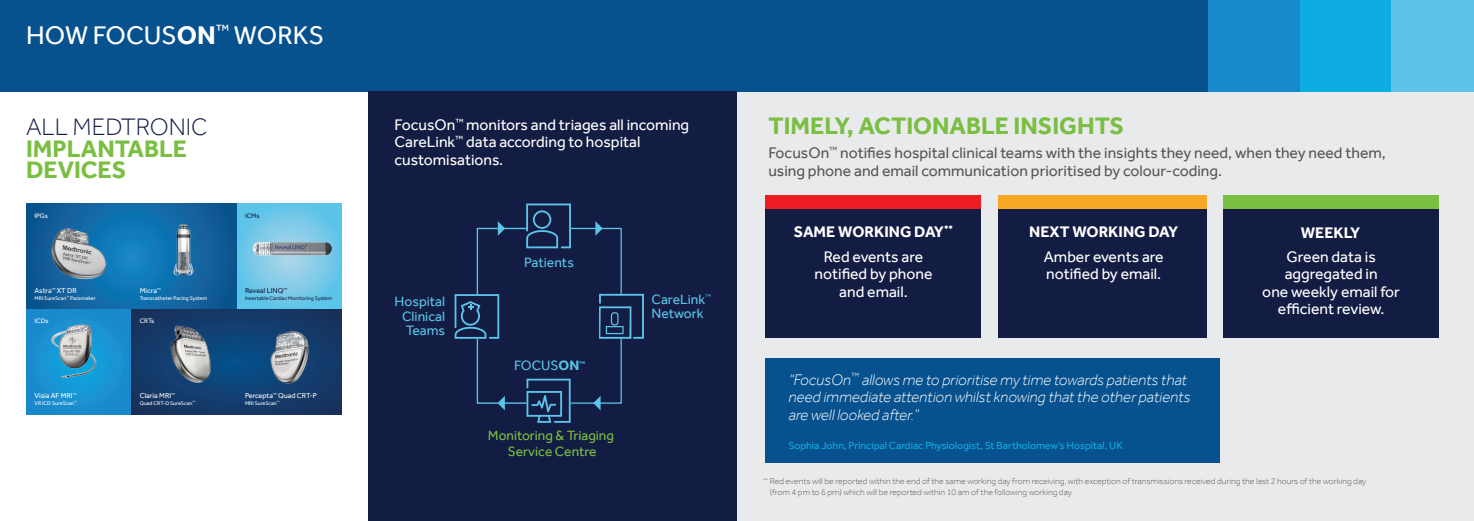
<style>
.page{position:relative;width:1474px;height:521px;background:#fff}
.page>*{position:absolute;margin:0;border:0;box-sizing:border-box;transform-origin:0 0}
.t1{font:26.25px "Effra";color:#fff}
.t2{font:700 24.5px/21.3px "Effra";color:#7abe42}
.t3{font:300 24.5px "Effra";color:#131c42}
.t4{font:15.75px/17.5px "Effra";color:#fff;text-align:center}
.t5{font:15.75px/17.5px "Effra";color:#57585a}
.t6{font:italic 300 15.75px/17.5px "Effra";color:#fff}
.t7{font:700 15.75px "Effra";color:#fff}
.t8{font:13.91px/14.5px "Effra";color:#5cc4e8;text-align:justify}
.t9{font:13.74px/15.8px "Effra";color:#7abe42;text-align:center}
.t10{font:10.5px "Effra";color:#0face3}
.t11{font:300 8.75px/10.5px "Effra";color:#57585a}
.t12{font:7.35px "Effra";color:#fff}
.t13{font:7.35px "Effra";color:#131c42}
.t14{font:6.65px "Effra";color:#fff}
.t15{font:6.65px "Effra";color:#131c42}
.t16{font:5.42px "Effra";color:#fff}
.t17{font:5.42px "Effra";color:#131c42}
.t18{font:4.02px "Effra";color:#5cc4e8}
.t19{font:700 4.02px "Effra";color:#5cc4e8}
.s1{font-weight:700}
</style>
<div class="page">
<div style="left:737px;top:0;width:736px;height:521px;background:#e9eaeb"></div>
<div style="left:0;top:0;width:737px;height:91px;background:#07528e"></div>
<div style="left:737px;top:0;width:736px;height:91px;background:#07528e"></div>
<div style="left:765px;top:358px;width:454px;height:104px;background:#07528e"></div>
<div style="left:1223px;top:209px;width:216px;height:129px;background:#131c42"></div>
<div style="left:1223px;top:195px;width:216px;height:14px;background:#7abe42"></div>
<div style="left:765px;top:209px;width:216px;height:129px;background:#131c42"></div>
<div style="left:765px;top:195px;width:216px;height:14px;background:#ee1d23"></div>
<div style="left:997px;top:209px;width:209px;height:129px;background:#131c42"></div>
<div style="left:997px;top:195px;width:209px;height:14px;background:#f6a826"></div>
<svg style="left:236px;top:204px;width:106px;height:105px;background:#6ec5e6"></svg>
<img style="left:251px;top:239px;width:82px;height:21px">
<svg style="left:26px;top:204px;width:210px;height:105px;background:#1066a3"></svg>
<img style="left:164px;top:220px;width:38px;height:62px">
<img style="left:51px;top:217px;width:59px;height:66px">
<div style="left:26px;top:309px;width:105px;height:105px;background:#1a8ccc"></div>
<img style="left:46px;top:324px;width:66px;height:69px">
<svg style="left:131px;top:309px;width:211px;height:105px;background:#133a6a"></svg>
<img style="left:158px;top:321px;width:61px;height:73px">
<img style="left:260px;top:326px;width:59px;height:65px">
<div style="left:368px;top:91px;width:369px;height:430px;background:#131c42"></div>
<svg style="left:454px;top:203px;width:190px;height:220px"></svg>
<div style="left:1390px;top:0;width:83px;height:91px;background:#5cc4e8"></div>
<div style="left:1299px;top:0;width:91px;height:91px;background:#0face3"></div>
<div style="left:1208px;top:0;width:91px;height:91px;background:#1889cb"></div>
<h1 class="t1" style="left:26px;top:19px;width:299px">HOW FOCUS<span class="s1">ON</span><sup>™</sup> WORKS</h1>
<h2 class="t3" style="left:26px;top:112px;width:183px">ALL MEDTRONIC</h2>
<h2 class="t2" style="left:26px;top:137px;width:162px">IMPLANTABLE<br>DEVICES</h2>
<p class="t14" style="left:35px;top:211px;width:15px">IPGs</p>
<p class="t12" style="left:35px;top:286px;width:44px">Astra<sup>™</sup> XT DR</p>
<p class="t16" style="left:35px;top:295px;width:63px">MRI SureScan<sup>™</sup> Pacemaker</p>
<p class="t12" style="left:140px;top:286px;width:22px">Micra<sup>™</sup></p>
<p class="t16" style="left:140px;top:295px;width:69px">Transcatheter Pacing System</p>
<p class="t14" style="left:35px;top:317px;width:16px">ICDs</p>
<p class="t14" style="left:140px;top:317px;width:16px">CRTs</p>
<p class="t12" style="left:35px;top:391px;width:43px">Visia AF MRI<sup>™</sup></p>
<p class="t16" style="left:35px;top:400px;width:44px">VR ICD SureScan<sup>™</sup></p>
<p class="t12" style="left:140px;top:391px;width:37px">Claria MRI<sup>™</sup></p>
<p class="t16" style="left:140px;top:400px;width:57px">Quad CRT-D SureScan<sup>™</sup></p>
<p class="t15" style="left:245px;top:211px;width:16px">ICMs</p>
<p class="t13" style="left:245px;top:286px;width:44px">Reveal LINQ<sup>™</sup></p>
<p class="t17" style="left:245px;top:295px;width:89px">Insertable Cardiac Monitoring System</p>
<p class="t12" style="left:245px;top:391px;width:73px">Percepta<sup>™</sup> Quad CRT-P</p>
<p class="t16" style="left:245px;top:400px;width:36px">MRI SureScan<sup>™</sup></p>
<h3 class="t4" style="left:394px;top:116px;width:296px;text-align:left">FocusOn<sup>™</sup> monitors and triages all incoming<br>CareLink<sup>™</sup> data according to hospital customisations.</h3>
<h3 class="t8" style="left:524px;top:255px;width:51px">Patients</h3>
<h3 class="t8" style="left:402px;top:294px;width:44px;text-indent:-8px">Hospital Clinical Teams</h3>
<h3 class="t8" style="left:651px;top:292px;width:55px">CareLink</h3>
<p class="t18" style="left:705px;top:293px;width:7px">TM</p>
<h3 class="t8" style="left:651px;top:306px;width:54px">Network</h3>
<h3 class="t8" style="left:514px;top:358px;width:67px">FOCUS<span class="s1">ON</span></h3>
<p class="t19" style="left:579px;top:360px;width:7px">TM</p>
<h3 class="t9" style="left:488px;top:427px;width:127px">Monitoring &amp; Triaging<br>Service Centre</h3>
<h2 class="t2" style="left:768px;top:115px;width:357px">TIMELY, ACTIONABLE INSIGHTS</h2>
<h3 class="t5" style="left:768px;top:144px;width:619px">FocusOn<sup>™</sup> notifies hospital clinical teams with the insights they need, when they need them, using phone and email communication prioritised by colour-coding.</h3>
<h3 class="t7" style="left:794px;top:222px;width:161px">SAME WORKING DAY<sup>**</sup></h3>
<h3 class="t7" style="left:1029px;top:222px;width:150px">NEXT WORKING DAY</h3>
<h3 class="t7" style="left:1300px;top:223px;width:61px">WEEKLY</h3>
<h3 class="t4" style="left:814px;top:248px;width:119px">Red events are notified by phone and email.</h3>
<h3 class="t4" style="left:1043px;top:248px;width:121px;text-align:left">Amber events are notified by email.</h3>
<h3 class="t4" style="left:1262px;top:248px;width:139px">Green data is aggregated in<br>one weekly email for efficient review.</h3>
<h3 class="t6" style="left:788px;top:370px;width:403px">“FocusOn<sup>™</sup> allows me to prioritise my time towards patients that need immediate attention whilst knowing that the other patients are well looked after.”</h3>
<p class="t10" style="left:788px;top:439px;width:336px">Sophia John, Principal Cardiac Physiologist, St Bartholomew’s Hospital, UK</p>
<p class="t11" style="left:769px;top:476px;width:598px;text-indent:-7px"><sup>**</sup> Red events will be reported within the end of the same working day from receiving, with exception of transmissions received during the last 2 hours of the working day (from 4 pm to 6 pm) which will be reported within 10 am of the following working day.</p>
</div>
